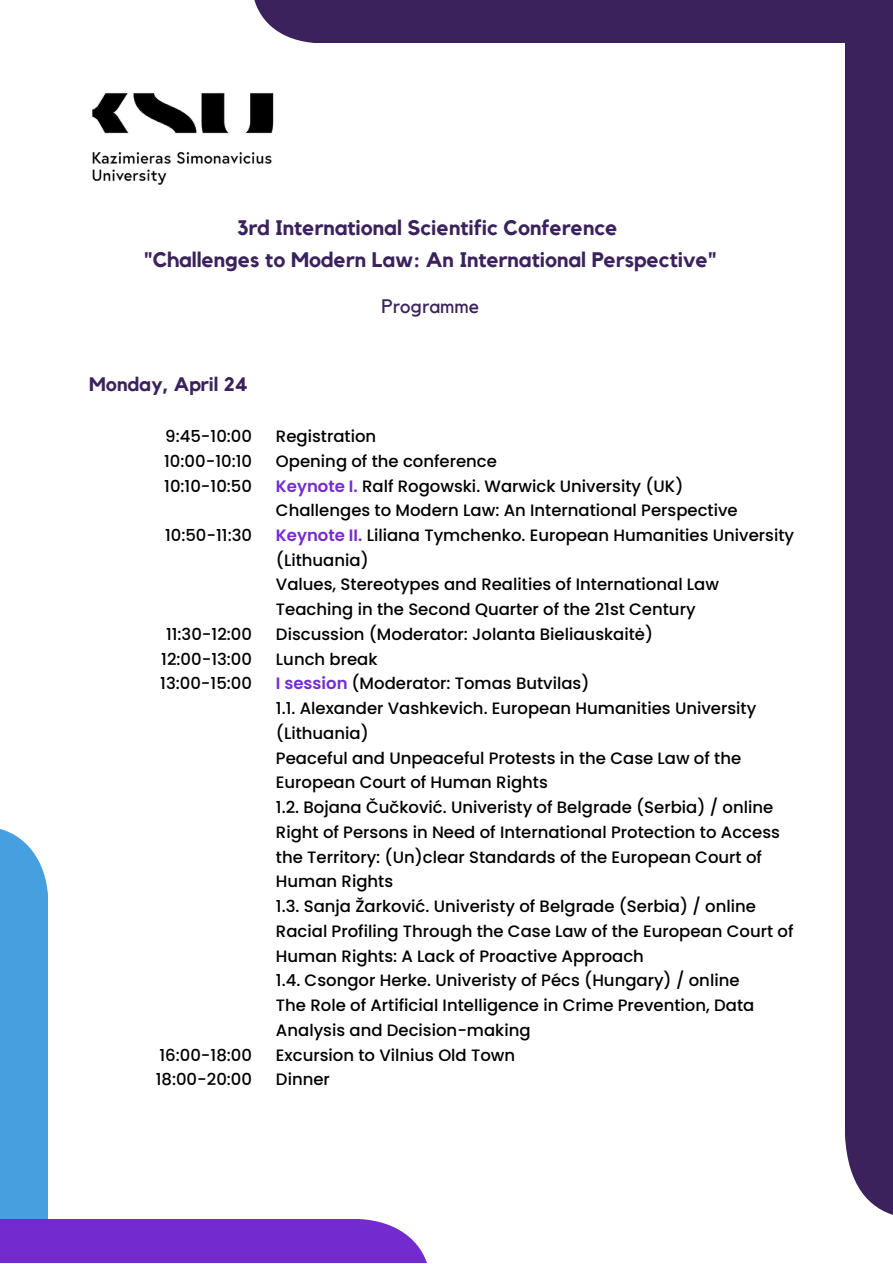
<style>
.page{position:relative;width:893px;height:1264px;background:#fff}
.page>*{position:absolute;margin:0;border:0;box-sizing:border-box;transform-origin:0 0}
.t1{font:700 21px/31.5px "Kollektif";color:#3b225c;text-align:center}
.t2{font:700 19.5px "Kollektif";color:#3b225c}
.t3{font:19.5px "Kollektif";color:#3b225c}
.t4{font:500 16.5px/24.8px "Poppins";color:#000}
.s1{font-weight:600;color:#732bd0}
</style>
<div class="page">
<div style="left:844px;top:36px;width:48px;height:1181px;background:#3b225c"></div>
<div style="left:252px;top:0;width:640px;height:43px;background:#3b225c"></div>
<div style="left:0;top:827px;width:48px;height:435px;background:#469fdf"></div>
<div style="left:0;top:1218px;width:430px;height:44px;background:#732bd0"></div>
<img style="left:92px;top:93px;width:182px;height:92px">
<p class="t1" style="left:144px;top:213px;width:573px">3rd International Scientific Conference<br>"Challenges to Modern Law: An International Perspective"</p>
<p class="t2" style="left:89px;top:375px;width:160px">Monday, April 24</p>
<p class="t4" style="left:164px;top:424px;width:89px;text-align:justify">9:45-10:00<br>10:00-10:10<br>10:10-10:50</p>
<p class="t4" style="left:165px;top:523px;width:89px">10:50-11:30</p>
<p class="t4" style="left:160px;top:622px;width:93px;text-align:center">11:30-12:00<br>12:00-13:00<br>13:00-15:00</p>
<p class="t4" style="left:156px;top:1042px;width:98px">16:00-18:00<br>18:00-20:00</p>
<p class="t3" style="left:381px;top:297px;width:99px">Programme</p>
<p class="t4" style="left:276px;top:424px;width:519px">Registration<br>Opening of the conference<br><span class="s1">Keynote I.</span> Ralf Rogowski. Warwick University (UK)<br>Challenges to Modern Law: An International Perspective <span class="s1">Keynote II.</span> Liliana Tymchenko. European Humanities University (Lithuania)<br>Values, Stereotypes and Realities of International Law Teaching in the Second Quarter of the 21st Century<br>Discussion (Moderator: Jolanta Bieliauskaitė)<br>Lunch break<br><span class="s1">I session</span> (Moderator: Tomas Butvilas)<br>1.1. Alexander Vashkevich. European Humanities University (Lithuania)<br>Peaceful and Unpeaceful Protests in the Case Law of the European Court of Human Rights<br>1.2. Bojana Čučković. Univeristy of Belgrade (Serbia) / online Right of Persons in Need of International Protection to Access the Territory: (Un)clear Standards of the European Court of Human Rights<br>1.3. Sanja Žarković. Univeristy of Belgrade (Serbia) / online Racial Profiling Through the Case Law of the European Court of Human Rights: A Lack of Proactive Approach<br>1.4. Csongor Herke. Univeristy of Pécs (Hungary) / online<br>The Role of Artificial Intelligence in Crime Prevention, Data Analysis and Decision-making<br>Excursion to Vilnius Old Town<br>Dinner</p>
</div>
